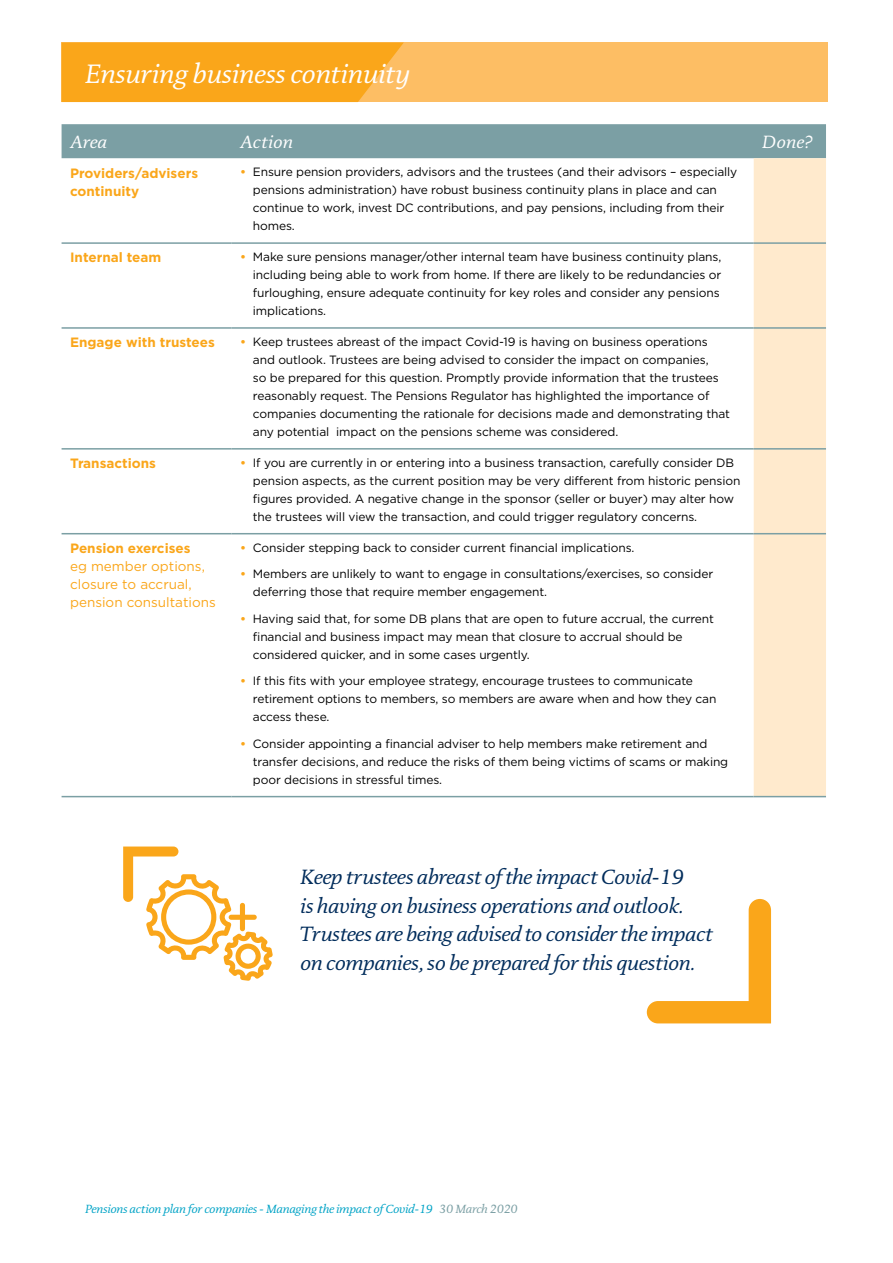
<style>
.page{position:relative;width:893px;height:1263px;background:#fff}
.page>*{position:absolute;margin:0;border:0;box-sizing:border-box;transform-origin:0 0}
.t1{font:italic 27px "DTL Documenta TOT";letter-spacing:-.01em;color:#fff}
.t2{font:italic 21px/28.5px "DTL Documenta TOT";letter-spacing:-.02em;color:#002c5b}
.t3{font:italic 18px "DTL Documenta TOT";color:#fff}
.t4{font:700 13.5px/18px "Gotham";color:#faa61a}
.t5{font:13.5px/18px "Gotham";color:#faa61a}
.t6{font:12px/18px "Gotham";letter-spacing:-.01em;color:#000}
.t7{font:italic 12px "DTL Documenta TOT";letter-spacing:-.02em;color:#00a3c6}
.s1{font-weight:700;color:#faa61a}
.s2{color:#7b9fa4}
</style>
<div class="page">
<div style="left:62px;top:43px;width:766px;height:59px;background:#fdbe64"></div>
<div style="left:62px;top:43px;width:341px;height:59px;background:#faa61a"></div>
<div style="left:62px;top:124px;width:764px;height:34px;background:#7b9fa4"></div>
<div style="left:754px;top:158px;width:72px;height:638px;background:#ffeacd"></div>
<hr style="left:62px;top:242px;width:170px;height:2px;background:#7b9fa4">
<hr style="left:232px;top:242px;width:522px;height:2px;background:#7b9fa4">
<hr style="left:754px;top:242px;width:72px;height:2px;background:#7b9fa4">
<hr style="left:62px;top:327px;width:170px;height:2px;background:#7b9fa4">
<hr style="left:232px;top:327px;width:522px;height:2px;background:#7b9fa4">
<hr style="left:754px;top:327px;width:72px;height:2px;background:#7b9fa4">
<hr style="left:62px;top:448px;width:170px;height:2px;background:#7b9fa4">
<hr style="left:232px;top:448px;width:522px;height:2px;background:#7b9fa4">
<hr style="left:754px;top:448px;width:72px;height:2px;background:#7b9fa4">
<hr style="left:62px;top:533px;width:170px;height:1px;background:#7b9fa4">
<hr style="left:232px;top:533px;width:522px;height:1px;background:#7b9fa4">
<hr style="left:754px;top:533px;width:72px;height:1px;background:#7b9fa4">
<hr style="left:62px;top:796px;width:170px;height:1px;background:#7b9fa4">
<hr style="left:232px;top:796px;width:522px;height:1px;background:#7b9fa4">
<hr style="left:754px;top:796px;width:72px;height:1px;background:#7b9fa4">
<svg style="left:647px;top:899px;width:124px;height:124px"></svg>
<svg style="left:123px;top:846px;width:150px;height:135px"></svg>
<h1 class="t1" style="left:85px;top:57px;width:327px">Ensuring business continuity</h1>
<h3 class="t3" style="left:70px;top:131px;width:39px">Area</h3>
<h3 class="t3" style="left:240px;top:131px;width:54px">Action</h3>
<h3 class="t3" style="left:762px;top:131px;width:52px">Done?</h3>
<p class="t4" style="left:70px;top:164px;width:130px">Providers/advisers continuity</p>
<p class="t6" style="left:253px;top:163px;width:486px;text-indent:-13px"><span class="s1">•</span> Ensure pension providers, advisors and the trustees (and their advisors – especially pensions administration) have robust business continuity plans in place and can continue to work, invest DC contributions, and pay pensions, including from their homes.</p>
<p class="t4" style="left:70px;top:249px;width:93px">Internal team</p>
<p class="t6" style="left:253px;top:248px;width:470px;text-indent:-13px"><span class="s1">•</span> Make sure pensions manager/other internal team have business continuity plans, including being able to work from home. If there are likely to be redundancies or furloughing, ensure adequate continuity for key roles and consider any pensions implications.</p>
<p class="t4" style="left:70px;top:333px;width:146px">Engage with trustees</p>
<p class="t6" style="left:253px;top:333px;width:479px;text-indent:-13px"><span class="s1">•</span> Keep trustees abreast of the impact Covid-19 is having on business operations and outlook. Trustees are being advised to consider the impact on companies,<br>so be prepared for this question. Promptly provide information that the trustees reasonably request. The Pensions Regulator has highlighted the importance of companies documenting the rationale for decisions made and demonstrating that any potential impact on the pensions scheme was considered.</p>
<p class="t4" style="left:70px;top:454px;width:87px">Transactions</p>
<p class="t6" style="left:253px;top:453px;width:489px;text-indent:-13px"><span class="s1">•</span> If you are currently in or entering into a business transaction, carefully consider DB pension aspects, as the current position may be very different from historic pension figures provided. A negative change in the sponsor (seller or buyer) may alter how the trustees will view the transaction, and could trigger regulatory concerns.</p>
<p class="t4" style="left:70px;top:539px;width:122px">Pension exercises</p>
<p class="t5" style="left:70px;top:557px;width:147px">eg member options, closure to accrual, pension consultations</p>
<p class="t6" style="left:240px;top:538px;width:396px"><span class="s1">•</span> Consider stepping back to consider current financial implications.</p>
<p class="t6" style="left:253px;top:565px;width:462px;text-indent:-13px"><span class="s1">•</span> Members are unlikely to want to engage in consultations/exercises, so consider deferring those that require member engagement.</p>
<p class="t6" style="left:253px;top:609px;width:463px;text-indent:-13px"><span class="s1">•</span> Having said that, for some DB plans that are open to future accrual, the current financial and business impact may mean that closure to accrual should be considered quicker, and in some cases urgently.</p>
<p class="t6" style="left:253px;top:672px;width:465px;text-indent:-13px"><span class="s1">•</span> If this fits with your employee strategy, encourage trustees to communicate retirement options to members, so members are aware when and how they can access these.</p>
<p class="t6" style="left:253px;top:734px;width:477px;text-indent:-13px"><span class="s1">•</span> Consider appointing a financial adviser to help members make retirement and transfer decisions, and reduce the risks of them being victims of scams or making poor decisions in stressful times.</p>
<h2 class="t2" style="left:300px;top:863px;width:414px">Keep trustees abreast of the impact Covid-19<br>is having on business operations and outlook.<br>Trustees are being advised to consider the impact on companies, so be prepared for this question.</h2>
<p class="t7" style="left:85px;top:1201px;width:434px">Pensions action plan for companies - Managing the impact of Covid-19 <span class="s2">30 March 2020</span></p>
</div>
